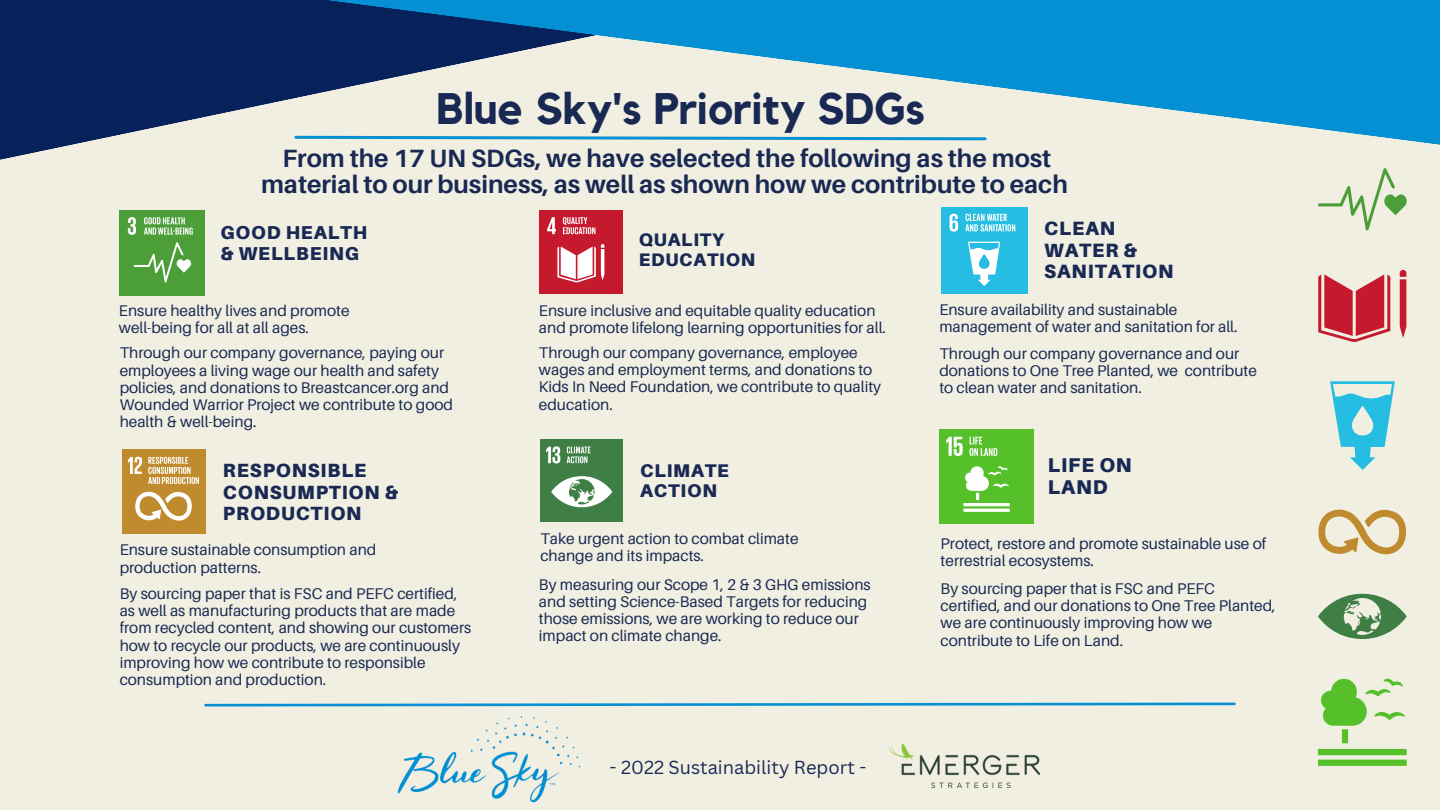
<style>
.page{position:relative;width:1440px;height:810px;background:#f1efe1}
.page>*{position:absolute;margin:0;border:0;box-sizing:border-box;transform-origin:0 0}
.t1{font:700 44px "Kollektif";color:#192954}
.t2{font:700 25px/25.5px "Aileron";color:#192954;text-align:center}
.t3{font:900 19.9px/22.3px "Aileron";letter-spacing:.045em;color:#192954}
.t4{font:900 19.3px/21.5px "Aileron";letter-spacing:.045em;color:#192954}
.t5{font:900 19.1px/21.4px "Aileron";letter-spacing:.045em;color:#192954}
.t6{font:900 18.7px/20.9px "Aileron";letter-spacing:.045em;color:#192954}
.t7{font:18.4px "Canva Sans";color:#192954}
.t8{font:900 18.4px/20.5px "Aileron";letter-spacing:.045em;color:#192954}
.t9{font:900 18.1px/20.3px "Aileron";letter-spacing:.045em;color:#192954}
.t10{font:15.5px/17.2px "Aileron";color:#192954}
</style>
<div class="page">
<svg style="left:0;top:0;width:304px;height:160px;fill:#07215b"></svg>
<svg style="left:304px;top:0;width:1136px;height:145px;fill:#0590d3"></svg>
<svg style="left:1318px;top:168px;width:89px;height:63px"></svg>
<svg style="left:1318px;top:270px;width:88px;height:72px"></svg>
<svg style="left:1330px;top:381px;width:65px;height:89px"></svg>
<svg style="left:1318px;top:510px;width:88px;height:44px"></svg>
<svg style="left:1318px;top:594px;width:89px;height:45px"></svg>
<svg style="left:1318px;top:679px;width:89px;height:87px"></svg>
<svg style="left:293px;top:134px;width:695px;height:8px"></svg>
<div style="left:120px;top:210px;width:85px;height:86px;background:#4c9f38"></div>
<svg style="left:128px;top:217px;width:8px;height:18px"></svg>
<svg style="left:134px;top:242px;width:57px;height:40px"></svg>
<svg style="left:144px;top:217px;width:49px;height:18px"></svg>
<div style="left:539px;top:210px;width:84px;height:84px;background:#c5192d"></div>
<svg style="left:547px;top:217px;width:9px;height:17px"></svg>
<svg style="left:557px;top:244px;width:47px;height:38px"></svg>
<svg style="left:563px;top:217px;width:32px;height:17px"></svg>
<div style="left:941px;top:207px;width:87px;height:87px;background:#26bde2"></div>
<svg style="left:949px;top:214px;width:66px;height:72px"></svg>
<div style="left:122px;top:450px;width:84px;height:84px;background:#bf8b2e"></div>
<svg style="left:128px;top:457px;width:71px;height:64px"></svg>
<div style="left:541px;top:440px;width:82px;height:82px;background:#3f7e44"></div>
<svg style="left:546px;top:446px;width:66px;height:61px"></svg>
<div style="left:939px;top:429px;width:95px;height:94px;background:#56c02b"></div>
<svg style="left:946px;top:437px;width:17px;height:19px"></svg>
<svg style="left:963px;top:466px;width:47px;height:46px"></svg>
<svg style="left:970px;top:437px;width:27px;height:19px"></svg>
<svg style="left:204px;top:702px;width:1032px;height:5px"></svg>
<img style="left:889px;top:745px;width:151px;height:43px">
<img style="left:395px;top:703px;width:191px;height:100px">
<p class="t1" style="left:437px;top:89px;width:490px">Blue Sky's Priority SDGs</p>
<p class="t2" style="left:261px;top:145px;width:808px">From the 17 UN SDGs, we have selected the following as the most material to our business, as well as shown how we contribute to each</p>
<p class="t6" style="left:221px;top:222px;width:148px">GOOD HEALTH &amp; WELLBEING</p>
<p class="t4" style="left:1044px;top:217px;width:131px">CLEAN<br>WATER &amp;<br>SANITATION</p>
<p class="t10" style="left:939px;top:300px;width:300px">Ensure availability and sustainable management of water and sanitation for all.</p>
<p class="t10" style="left:939px;top:344px;width:319px">Through our company governance and our donations to One Tree Planted, we contribute to clean water and sanitation.</p>
<p class="t9" style="left:639px;top:229px;width:118px">QUALITY<br>EDUCATION</p>
<p class="t10" style="left:539px;top:302px;width:348px">Ensure inclusive and equitable quality education and promote lifelong learning opportunities for all.</p>
<p class="t10" style="left:539px;top:344px;width:344px">Through our company governance, employee wages and employment terms, and donations to Kids In Need Foundation, we contribute to quality education.</p>
<p class="t10" style="left:119px;top:302px;width:232px">Ensure healthy lives and promote well-being for all at all ages.</p>
<p class="t10" style="left:120px;top:344px;width:335px">Through our company governance, paying our employees a living wage our health and safety policies, and donations to Breastcancer.org and Wounded Warrior Project we contribute to good health &amp; well-being.</p>
<p class="t5" style="left:223px;top:459px;width:176px">RESPONSIBLE<br>CONSUMPTION &amp;<br>PRODUCTION</p>
<p class="t10" style="left:120px;top:541px;width:258px">Ensure sustainable consumption and production patterns.</p>
<p class="t10" style="left:120px;top:585px;width:353px">By sourcing paper that is FSC and PEFC certified, as well as manufacturing products that are made from recycled content, and showing our customers how to recycle our products, we are continuously improving how we contribute to responsible consumption and production.</p>
<p class="t8" style="left:640px;top:460px;width:90px">CLIMATE<br>ACTION</p>
<p class="t10" style="left:540px;top:529px;width:260px">Take urgent action to combat climate change and its impacts.</p>
<p class="t10" style="left:539px;top:575px;width:333px">By measuring our Scope 1, 2 &amp; 3 GHG emissions and setting Science-Based Targets for reducing those emissions, we are working to reduce our impact on climate change.</p>
<p class="t7" style="left:610px;top:754px;width:258px">- 2022 Sustainability Report -</p>
<p class="t3" style="left:1048px;top:453px;width:86px">LIFE ON<br>LAND</p>
<p class="t10" style="left:941px;top:534px;width:327px">Protect, restore and promote sustainable use of terrestrial ecosystems.</p>
<p class="t10" style="left:941px;top:580px;width:337px">By sourcing paper that is FSC and PEFC certified, and our donations to One Tree Planted, we are continuously improving how we contribute to Life on Land.</p>
</div>
